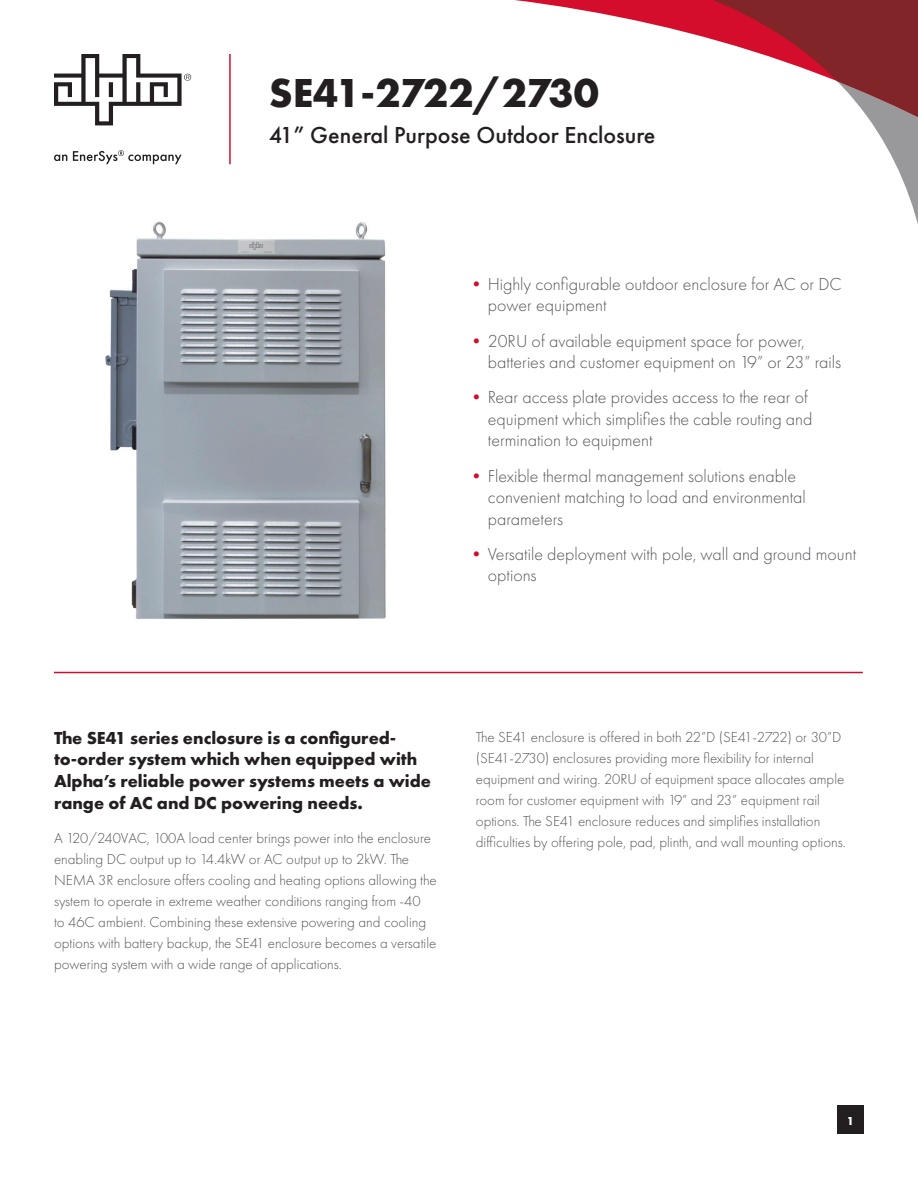
<style>
.page{position:relative;width:918px;height:1188px;background:#fff}
.page>*{position:absolute;margin:0;border:0;box-sizing:border-box;transform-origin:0 0}
.product_name{font:700 42px "Futura PT";letter-spacing:-.025em;color:#231f20}
.product_subline{font:500 24px "Futura PT";color:#231f20}
.t1{font:300 18px/21.6px "Futura PT";color:#54555a}
.product_description{font:700 18px/21.6px "Futura PT";color:#231f20}
.product_description-2{font:300 15px/21px "Futura PT";color:#54555a}
.t2{font:700 12px "Futura PT";color:#fff}
.s1{color:#d30d2b}
</style>
<div class="page">
<hr style="left:229px;top:54px;width:2px;height:110px;background:#d30d2b">
<svg style="left:54px;top:150px;width:128px;height:14px"></svg>
<svg style="left:54px;top:54px;width:137px;height:71px"></svg>
<div style="left:837px;top:1106px;width:27px;height:28px;background:#231f20"></div>
<svg style="left:515px;top:0;width:403px;height:215px"></svg>
<svg style="left:676px;top:0;width:242px;height:124px"></svg>
<hr style="left:54px;top:672px;width:809px;height:1px;background:#d30d2b">
<img style="left:105px;top:221px;width:281px;height:398px">
<p class="product_name" style="left:269px;top:66px;width:332px">SE41-2722/2730</p>
<p class="product_subline" style="left:269px;top:120px;width:388px">41” General Purpose Outdoor Enclosure</p>
<p class="t1" style="left:488px;top:273px;width:355px;text-indent:-20px"><span class="s1">•</span>Highly configurable outdoor enclosure for AC or DC power equipment</p>
<p class="t1" style="left:488px;top:330px;width:355px;text-indent:-20px"><span class="s1">•</span>20RU of available equipment space for power, batteries and customer equipment on 19” or 23” rails</p>
<p class="t1" style="left:488px;top:387px;width:326px;text-indent:-20px"><span class="s1">•</span>Rear access plate provides access to the rear of equipment which simplifies the cable routing and termination to equipment</p>
<p class="t1" style="left:488px;top:465px;width:319px;text-indent:-20px"><span class="s1">•</span>Flexible thermal management solutions enable convenient matching to load and environmental parameters</p>
<p class="t1" style="left:488px;top:543px;width:370px;text-indent:-20px"><span class="s1">•</span>Versatile deployment with pole, wall and ground mount options</p>
<p class="product_description" style="left:54px;top:727px;width:378px">The SE41 series enclosure is a configured&shy;to-order system which when equipped with Alpha’s reliable power systems meets a wide range of AC and DC powering needs.</p>
<p class="product_description-2" style="left:54px;top:828px;width:384px">A 120/240VAC, 100A load center brings power into the enclosure enabling DC output up to 14.4kW or AC output up to 2kW. The NEMA 3R enclosure offers cooling and heating options allowing the system to operate in extreme weather conditions ranging from -40<br>to 46C ambient. Combining these extensive powering and cooling options with battery backup, the SE41 enclosure becomes a versatile powering system with a wide range of applications.</p>
<p class="product_description-2" style="left:476px;top:726px;width:371px">The SE41 enclosure is offered in both 22”D (SE41-2722) or 30”D (SE41-2730) enclosures providing more flexibility for internal equipment and wiring. 20RU of equipment space allocates ample room for customer equipment with 19” and 23” equipment rail options. The SE41 enclosure reduces and simplifies installation difficulties by offering pole, pad, plinth, and wall mounting options.</p>
<p class="t2" style="left:847px;top:1113px;width:9px">1</p>
</div>
